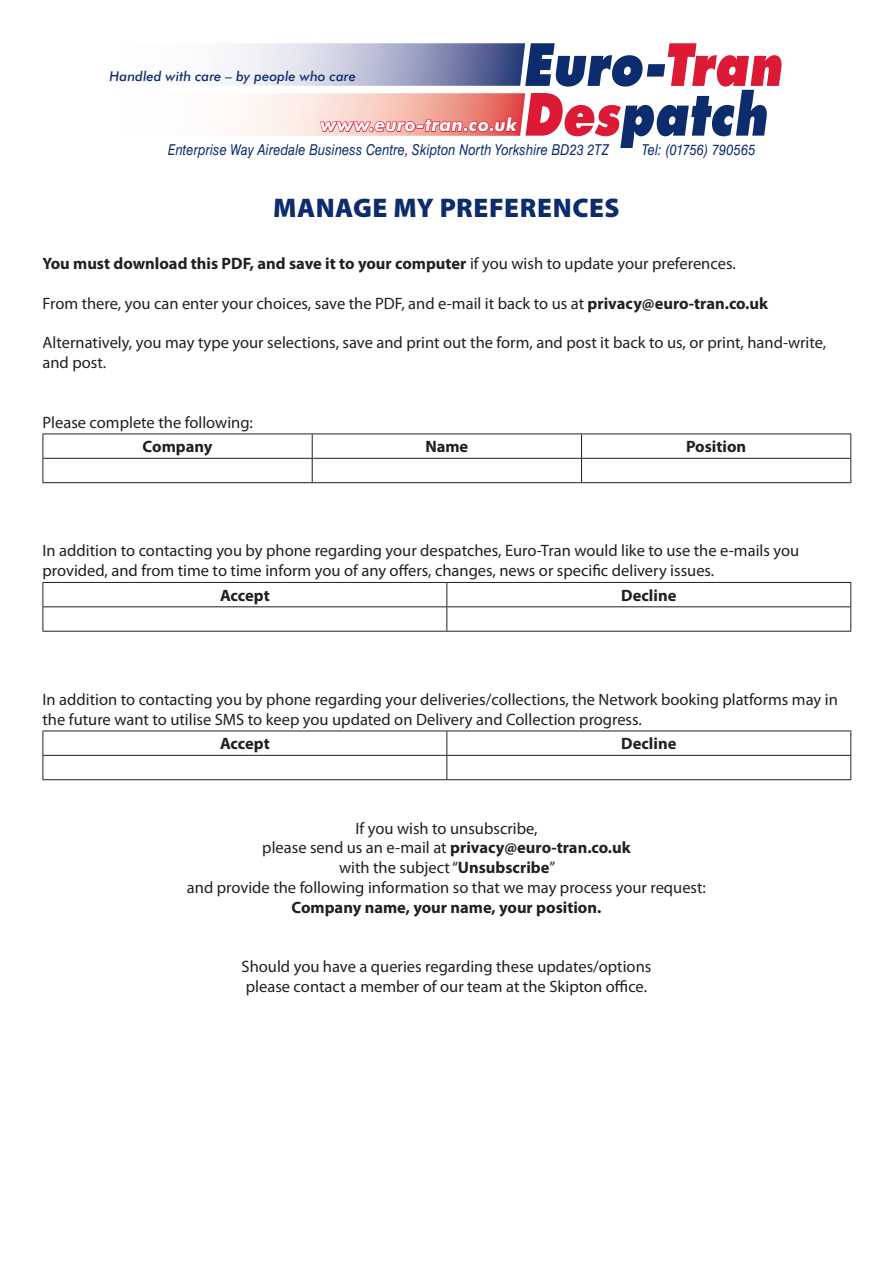
<style>
.page{position:relative;width:893px;height:1263px;background:#fff}
.page>*{position:absolute;margin:0;border:0;box-sizing:border-box;transform-origin:0 0}
.t1{font:900 27px "Myriad Pro";letter-spacing:.02em;color:#0d2c6e}
.t2{font:italic 700 18px "Futura BT";letter-spacing:.015em;color:#fff}
.t3{font:16.5px/19.8px "Myriad Pro";color:#231f20}
.t4{font:700 16.5px "Myriad Pro";color:#231f20}
.t5{font:italic 15px "Swiss 721 BT";letter-spacing:.015em;color:#0d2c6e;scale:.85 1}
.t6{font:italic 500 13.5px "Futura BT";letter-spacing:.005em;color:#0d2c6e}
.s1{font-weight:400}
.s2{font-weight:700}
</style>
<div class="page">
<svg style="left:230px;top:43px;width:551px;height:105px"></svg>
<hr style="left:43px;top:434px;width:269px;height:1px;background:#231f20">
<hr style="left:312px;top:434px;width:269px;height:1px;background:#231f20">
<hr style="left:581px;top:434px;width:270px;height:1px;background:#231f20">
<hr style="left:43px;top:458px;width:269px;height:1px;background:#231f20">
<svg style="left:43px;top:434px;width:1px;height:48px"></svg>
<hr style="left:312px;top:458px;width:269px;height:1px;background:#231f20">
<svg style="left:312px;top:434px;width:1px;height:48px"></svg>
<hr style="left:581px;top:458px;width:270px;height:1px;background:#231f20">
<svg style="left:581px;top:434px;width:1px;height:48px"></svg>
<svg style="left:850px;top:434px;width:1px;height:48px"></svg>
<hr style="left:43px;top:482px;width:269px;height:1px;background:#231f20">
<hr style="left:312px;top:482px;width:269px;height:1px;background:#231f20">
<hr style="left:581px;top:482px;width:270px;height:1px;background:#231f20">
<hr style="left:43px;top:582px;width:404px;height:1px;background:#231f20">
<hr style="left:447px;top:582px;width:404px;height:1px;background:#231f20">
<hr style="left:43px;top:606px;width:404px;height:1px;background:#231f20">
<svg style="left:43px;top:583px;width:1px;height:48px"></svg>
<hr style="left:447px;top:606px;width:404px;height:1px;background:#231f20">
<svg style="left:446px;top:583px;width:1px;height:48px"></svg>
<svg style="left:850px;top:583px;width:1px;height:48px"></svg>
<hr style="left:43px;top:631px;width:404px;height:1px;background:#231f20">
<hr style="left:447px;top:631px;width:404px;height:1px;background:#231f20">
<hr style="left:43px;top:731px;width:404px;height:1px;background:#231f20">
<hr style="left:447px;top:731px;width:404px;height:1px;background:#231f20">
<hr style="left:43px;top:755px;width:404px;height:1px;background:#231f20">
<svg style="left:43px;top:731px;width:1px;height:48px"></svg>
<hr style="left:447px;top:755px;width:404px;height:1px;background:#231f20">
<svg style="left:446px;top:731px;width:1px;height:48px"></svg>
<svg style="left:850px;top:731px;width:1px;height:48px"></svg>
<hr style="left:43px;top:779px;width:404px;height:1px;background:#231f20">
<hr style="left:447px;top:779px;width:404px;height:1px;background:#231f20">
<p class="t6" style="left:110px;top:68px;width:248px">Handled with care – by people who care</p>
<p class="t2" style="left:321px;top:114px;width:197px">www.euro-tran.co.uk</p>
<p class="t5" style="left:168px;top:141px;width:520px">Enterprise Way Airedale Business Centre, Skipton North Yorkshire BD23 2TZ</p>
<p class="t5" style="left:642px;top:141px;width:135px">Tel: (01756) 790565</p>
<p class="t1" style="left:273px;top:190px;width:348px">MANAGE MY PREFERENCES</p>
<p class="t4" style="left:43px;top:253px;width:695px">You must download this PDF, and save it to your computer <span class="s1">if you wish to update your preferences.</span></p>
<p class="t3" style="left:43px;top:293px;width:727px">From there, you can enter your choices, save the PDF, and e-mail it back to us at <span class="s2">privacy@euro-tran.co.uk</span></p>
<p class="t3" style="left:43px;top:333px;width:785px">Alternatively, you may type your selections, save and print out the form, and post it back to us, or print, hand-write, and post.</p>
<p class="t3" style="left:43px;top:412px;width:212px">Please complete the following:</p>
<p class="t4" style="left:143px;top:436px;width:71px">Company</p>
<p class="t4" style="left:425px;top:436px;width:44px">Name</p>
<p class="t4" style="left:686px;top:436px;width:62px">Position</p>
<p class="t3" style="left:43px;top:541px;width:758px">In addition to contacting you by phone regarding your despatches, Euro-Tran would like to use the e-mails you provided, and from time to time inform you of any offers, changes, news or specific delivery issues.</p>
<p class="t4" style="left:220px;top:584px;width:51px">Accept</p>
<p class="t4" style="left:621px;top:584px;width:57px">Decline</p>
<p class="t3" style="left:43px;top:689px;width:797px">In addition to contacting you by phone regarding your deliveries/collections, the Network booking platforms may in the future want to utilise SMS to keep you updated on Delivery and Collection progress.</p>
<p class="t4" style="left:220px;top:733px;width:51px">Accept</p>
<p class="t4" style="left:621px;top:733px;width:57px">Decline</p>
<p class="t3" style="left:355px;top:818px;width:184px">If you wish to unsubscribe,</p>
<p class="t4" style="left:262px;top:837px;width:370px"><span class="s1">please send us an e-mail at</span> privacy@euro-tran.co.uk</p>
<p class="t3" style="left:339px;top:857px;width:218px">with the subject “<span class="s2">Unsubscribe</span>”</p>
<p class="t3" style="left:187px;top:877px;width:520px">and provide the following information so that we may process your request:</p>
<p class="t4" style="left:292px;top:896px;width:311px">Company name, your name, your position.</p>
<p class="t3" style="left:242px;top:956px;width:411px">Should you have a queries regarding these updates/options please contact a member of our team at the Skipton office.</p>
</div>
